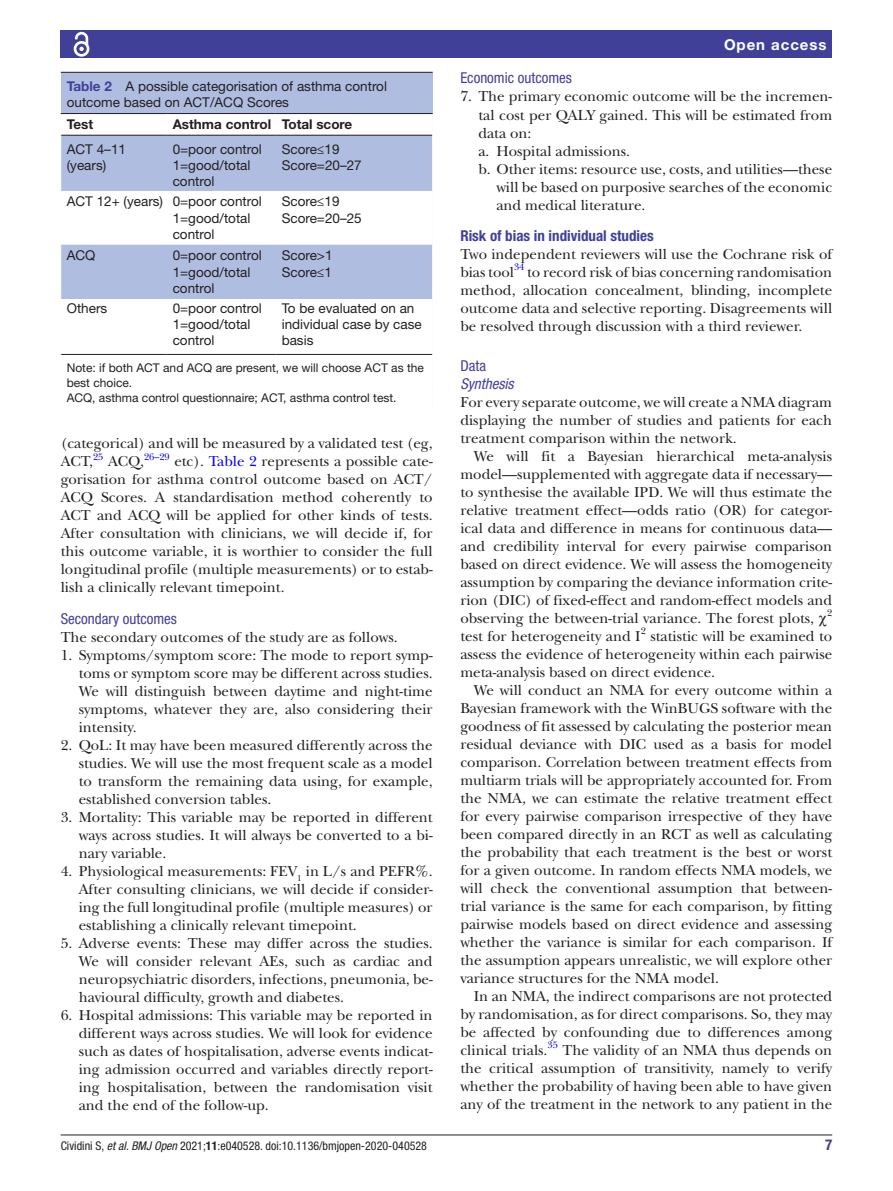
<style>
.page{position:relative;width:893px;height:1191px;background:#fff}
.page>*{position:absolute;margin:0;border:0;box-sizing:border-box;transform-origin:0 0}
.t1{font:15px/18px "New Baskerville";color:#231f20;text-align:justify}
.t2{font:condensed 15px "Helvetica Neue LT Std";color:#414099}
.t3{font:700 condensed 15px "Helvetica Neue LT Std";color:#414099}
.t4{font:700 15px "Helvetica Neue LT Std";letter-spacing:.065em;color:#fff}
.t5{font:italic condensed 15px "Helvetica Neue LT Std";color:#414099}
.t6{font:13.5px/16.2px "Helvetica Neue LT Std";color:#231f20}
.t7{font:700 13.5px "Helvetica Neue LT Std";color:#231f20}
.t8{font:12px/15px "Helvetica Neue LT Std";color:#231f20}
.t9{font:condensed 12px "Helvetica Neue LT Std";color:#231f20}
.t10{font:9.9px "New Baskerville";color:#00f}
.t11{font:9.9px "New Baskerville";color:#231f20}
.s1{font-weight:700;color:#414099}
.s2{color:#00f}
.s3{font-style:italic}
.s4{font-weight:700}
</style>
<div class="page">
<hr style="left:61px;top:1134px;width:771px;height:1px;background:#231f20">
<div style="left:61px;top:31px;width:771px;height:27px;background:#414099"></div>
<svg style="left:73px;top:31px;width:17px;height:26px"></svg>
<div style="left:61px;top:73px;width:372px;height:338px;background:#afbde1"></div>
<hr style="left:61px;top:72px;width:372px;height:1px;background:#231f20">
<div style="left:61px;top:114px;width:371px;height:297px;background:#fff"></div>
<svg style="left:61px;top:136px;width:371px;height:163px"></svg>
<hr style="left:61px;top:113px;width:106px;height:1px;background:#231f20">
<hr style="left:61px;top:135px;width:106px;height:1px;background:#231f20">
<hr style="left:167px;top:113px;width:109px;height:1px;background:#231f20">
<hr style="left:167px;top:135px;width:109px;height:1px;background:#231f20">
<hr style="left:276px;top:113px;width:157px;height:1px;background:#231f20">
<hr style="left:276px;top:135px;width:156px;height:1px;background:#231f20">
<hr style="left:167px;top:354px;width:109px;height:1px;background:#231f20">
<hr style="left:276px;top:354px;width:156px;height:1px;background:#231f20">
<hr style="left:61px;top:354px;width:106px;height:1px;background:#231f20">
<svg style="left:432px;top:114px;width:1px;height:21px"></svg>
<hr style="left:432px;top:135px;width:1px;height:56px;background:#fff">
<hr style="left:432px;top:191px;width:1px;height:54px;background:#fff">
<hr style="left:432px;top:245px;width:1px;height:54px;background:#fff">
<hr style="left:432px;top:299px;width:1px;height:55px;background:#fff">
<hr style="left:432px;top:354px;width:1px;height:57px;background:#fff">
<hr style="left:67px;top:386px;width:366px;height:2px;background:#fff">
<hr style="left:67px;top:401px;width:366px;height:2px;background:#fff">
<p class="t6" style="left:67px;top:77px;width:322px"><span class="s1">Table 2</span> A possible categorisation of asthma control outcome based on ACT/ACQ Scores</p>
<p class="t7" style="left:67px;top:116px;width:28px">Test</p>
<p class="t7" style="left:173px;top:116px;width:181px">Asthma control Total score</p>
<p class="t6" style="left:67px;top:141px;width:61px">ACT 4–11 (years)</p>
<p class="t6" style="left:173px;top:141px;width:91px">0=poor control<br>1=good/total control</p>
<p class="t6" style="left:282px;top:141px;width:82px">Score≤19<br>Score=20–27</p>
<p class="t6" style="left:173px;top:193px;width:91px;text-indent:-106px">ACT 12+ (years) 0=poor control<br>1=good/total control</p>
<p class="t6" style="left:282px;top:193px;width:82px">Score≤19<br>Score=20–25</p>
<p class="t6" style="left:67px;top:247px;width:30px">ACQ</p>
<p class="t6" style="left:173px;top:247px;width:91px">0=poor control<br>1=good/total control</p>
<p class="t6" style="left:282px;top:247px;width:52px">Score&gt;1<br>Score≤1</p>
<p class="t6" style="left:67px;top:300px;width:42px">Others</p>
<p class="t6" style="left:173px;top:300px;width:91px">0=poor control<br>1=good/total control</p>
<p class="t6" style="left:282px;top:300px;width:142px">To be evaluated on an individual case by case basis</p>
<p class="t8" style="left:67px;top:360px;width:359px">Note: if both ACT and ACQ are present, we will choose ACT as the best choice.<br>ACQ, asthma control questionnaire; ACT, asthma control test.</p>
<p class="t1" style="left:61px;top:434px;width:373px">(categorical) and will be measured by a validated test (eg,<br>ACT,</p>
<p class="t10" style="left:93px;top:450px;width:12px">25</p>
<p class="t1" style="left:108px;top:452px;width:37px">ACQ,</p>
<p class="t10" style="left:144px;top:450px;width:27px">26–29</p>
<p class="t1" style="left:61px;top:452px;width:373px;text-indent:114px">etc). <span class="s2">Table 2</span> represents a possible cate&shy;gorisation for asthma control outcome based on ACT/ ACQ Scores. A standardisation method coherently to ACT and ACQ will be applied for other kinds of tests.<br>After consultation with clinicians, we will decide if, for this outcome variable, it is worthier to consider the full longitudinal profile (multiple measurements) or to estab&shy;lish a clinically relevant timepoint.</p>
<p class="t2" style="left:61px;top:610px;width:118px">Secondary outcomes</p>
<p class="t1" style="left:61px;top:628px;width:338px">The secondary outcomes of the study are as follows.</p>
<p class="t1" style="left:79px;top:646px;width:355px;text-indent:-18px">1. Symptoms/symptom score: The mode to report symp&shy;toms or symptom score may be different across studies.<br>We will distinguish between daytime and night-time symptoms, whatever they are, also considering their intensity.</p>
<p class="t1" style="left:79px;top:736px;width:355px;text-indent:-18px">2. QoL: It may have been measured differently across the studies. We will use the most frequent scale as a model to transform the remaining data using, for example, established conversion tables.</p>
<p class="t1" style="left:79px;top:808px;width:355px;text-indent:-18px">3. Mortality: This variable may be reported in different ways across studies. It will always be converted to a bi&shy;nary variable.</p>
<p class="t1" style="left:79px;top:862px;width:355px;text-indent:-18px">4. Physiological measurements: FEV<sub>1</sub> in L/s and PEFR%.<br>After consulting clinicians, we will decide if consider&shy;ing the full longitudinal profile (multiple measures) or establishing a clinically relevant timepoint.</p>
<p class="t1" style="left:79px;top:934px;width:355px;text-indent:-18px">5. Adverse events: These may differ across the studies.<br>We will consider relevant AEs, such as cardiac and neuropsychiatric disorders, infections, pneumonia, be&shy;havioural difficulty, growth and diabetes.</p>
<p class="t1" style="left:79px;top:1006px;width:355px;text-indent:-18px">6. Hospital admissions: This variable may be reported in different ways across studies. We will look for evidence such as dates of hospitalisation, adverse events indicat&shy;ing admission occurred and variables directly report&shy;ing hospitalisation, between the randomisation visit and the end of the follow-up.</p>
<p class="t4" style="left:724px;top:35px;width:104px">Open access</p>
<p class="t2" style="left:460px;top:69px;width:113px">Economic outcomes</p>
<p class="t1" style="left:460px;top:88px;width:373px">7. The primary economic outcome will be the incremen-</p>
<p class="t1" style="left:478px;top:106px;width:355px">tal cost per QALY gained. This will be estimated from</p>
<p class="t1" style="left:478px;top:124px;width:55px">data on:</p>
<p class="t1" style="left:478px;top:142px;width:153px">a. Hospital admissions.</p>
<p class="t1" style="left:478px;top:160px;width:355px">b. Other items: resource use, costs, and utilities—these</p>
<p class="t1" style="left:496px;top:178px;width:337px">will be based on purposive searches of the economic</p>
<p class="t1" style="left:496px;top:196px;width:151px">and medical literature.</p>
<p class="t3" style="left:460px;top:227px;width:195px">Risk of bias in individual studies</p>
<p class="t1" style="left:460px;top:245px;width:373px">Two independent reviewers will use the Cochrane risk of bias tool<sup>34</sup> to record risk of bias concerning randomisation method, allocation concealment, blinding, incomplete outcome data and selective reporting. Disagreements will be resolved through discussion with a third reviewer.</p>
<p class="t2" style="left:460px;top:357px;width:27px">Data</p>
<p class="t5" style="left:460px;top:375px;width:55px">Synthesis</p>
<p class="t1" style="left:460px;top:393px;width:373px">For every separate outcome, we will create a NMA diagram displaying the number of studies and patients for each treatment comparison within the network.</p>
<p class="t1" style="left:460px;top:447px;width:373px;text-indent:14px">We will fit a Bayesian hierarchical meta-analysis model—supplemented with aggregate data if necessary— to synthesise the available IPD. We will thus estimate the relative treatment effect—odds ratio (OR) for categor&shy;ical data and difference in means for continuous data— and credibility interval for every pairwise comparison based on direct evidence. We will assess the homogeneity assumption by comparing the deviance information crite&shy;rion (DIC) of fixed-effect and random-effect models and observing the between-trial variance. The forest plots,</p>
<p class="t11" style="left:827px;top:607px;width:7px">2</p>
<p class="t1" style="left:460px;top:627px;width:182px">test for heterogeneity and I</p>
<p class="t11" style="left:641px;top:625px;width:7px">2</p>
<p class="t1" style="left:460px;top:627px;width:373px;text-indent:190px">statistic will be examined to assess the evidence of heterogeneity within each pairwise meta-analysis based on direct evidence.</p>
<p class="t1" style="left:460px;top:681px;width:373px;text-indent:14px">We will conduct an NMA for every outcome within a Bayesian framework with the WinBUGS software with the goodness of fit assessed by calculating the posterior mean residual deviance with DIC used as a basis for model comparison. Correlation between treatment effects from multiarm trials will be appropriately accounted for. From the NMA, we can estimate the relative treatment effect for every pairwise comparison irrespective of they have been compared directly in an RCT as well as calculating the probability that each treatment is the best or worst for a given outcome. In random effects NMA models, we will check the conventional assumption that between&shy;trial variance is the same for each comparison, by fitting pairwise models based on direct evidence and assessing whether the variance is similar for each comparison. If the assumption appears unrealistic, we will explore other variance structures for the NMA model.</p>
<p class="t1" style="left:460px;top:987px;width:373px;text-indent:14px">In an NMA, the indirect comparisons are not protected by randomisation, as for direct comparisons. So, they may be affected by confounding due to differences among clinical trials.</p>
<p class="t10" style="left:547px;top:1039px;width:12px">35</p>
<p class="t1" style="left:460px;top:1041px;width:373px;text-indent:102px">The validity of an NMA thus depends on the critical assumption of transitivity, namely to verify whether the probability of having been able to have given any of the treatment in the network to any patient in the</p>
<p class="t9" style="left:61px;top:1138px;width:368px">Cividini S, <span class="s3">et al</span>. <span class="s3">BMJ Open</span> 2021;<span class="s4">11</span>:e040528. doi:10.1136/bmjopen-2020-040528</p>
<p class="t3" style="left:825px;top:1135px;width:9px">7</p>
</div>
